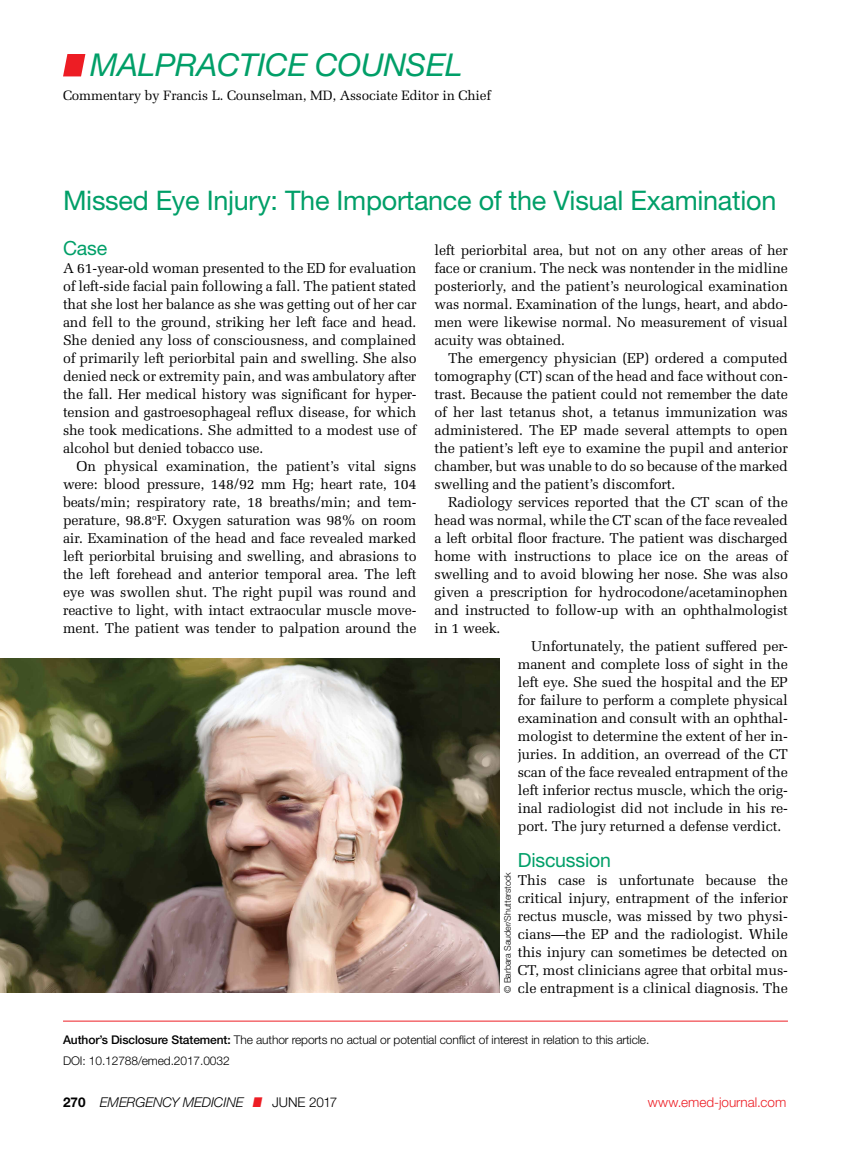
<style>
.page{position:relative;width:851px;height:1161px;background:#fff}
.page>*{position:absolute;margin:0;border:0;box-sizing:border-box;transform-origin:0 0}
.t1{font:italic 31.5px "Helvetica Neue LT Std";letter-spacing:-.01em;color:#009f68}
.t2{font:27px "Helvetica Neue LT Std";letter-spacing:-.01em;color:#009f68}
.t3{font:19.5px "Helvetica Neue LT Std";letter-spacing:-.01em;color:#009f68}
.t4{font:14.25px/18px "Melior LT Std";letter-spacing:-.01em;color:#000;text-align:justify}
.t5{font:13.5px "Melior LT Std";letter-spacing:-.01em;color:#000}
.t6{font:italic 300 13.5px "Helvetica Neue LT Std";letter-spacing:-.005em;color:#000}
.t7{font:300 13.5px "Helvetica Neue LT Std";color:#ed1d24}
.t8{font:300 12px/21px "Helvetica Neue LT Std";letter-spacing:-.01em;color:#000}
.t9{font:300 9px "Helvetica Neue LT Std";letter-spacing:-.01em;color:#000}
.s1{font-weight:500}
.s2{font-weight:700;font-style:normal}
.s3{font-weight:900;color:#ed1d24}
.s4{font-style:normal}
</style>
<div class="page">
<svg style="left:63px;top:54px;width:22px;height:22px"></svg>
<img style="left:0;top:658px;width:500px;height:335px">
<hr style="left:63px;top:1021px;width:725px;height:1px;background:#ed1d24">
<h1 class="t1" style="left:90px;top:46px;width:374px">MALPRACTICE COUNSEL</h1>
<p class="t5" style="left:63px;top:88px;width:429px">Commentary by Francis L. Counselman, MD, Associate Editor in Chief</p>
<h2 class="t2" style="left:63px;top:184px;width:714px">Missed Eye Injury: The Importance of the Visual Examination</h2>
<h3 class="t3" style="left:63px;top:236px;width:46px">Case</h3>
<p class="t4" style="left:63px;top:259px;width:355px">A 61-year-old woman presented to the ED for evaluation of left-side facial pain following a fall. The patient stated that she lost her balance as she was getting out of her car and fell to the ground, striking her left face and head.<br>She denied any loss of consciousness, and complained of primarily left periorbital pain and swelling. She also denied neck or extremity pain, and was ambulatory after the fall. Her medical history was significant for hyper&shy;tension and gastroesophageal reflux disease, for which she took medications. She admitted to a modest use of alcohol but denied tobacco use.</p>
<p class="t4" style="left:63px;top:457px;width:355px;text-indent:14px">On physical examination, the patient’s vital signs were: blood pressure, 148/92 mm Hg; heart rate, 104 beats/min; respiratory rate, 18 breaths/min; and tem&shy;perature, 98.8<sup>o</sup>F. Oxygen saturation was 98% on room air. Examination of the head and face revealed marked left periorbital bruising and swelling, and abrasions to the left forehead and anterior temporal area. The left eye was swollen shut. The right pupil was round and reactive to light, with intact extraocular muscle move&shy;ment. The patient was tender to palpation around the</p>
<p class="t4" style="left:434px;top:241px;width:355px">left periorbital area, but not on any other areas of her face or cranium. The neck was nontender in the midline posteriorly, and the patient’s neurological examination was normal. Examination of the lungs, heart, and abdo&shy;men were likewise normal. No measurement of visual acuity was obtained.</p>
<p class="t4" style="left:434px;top:349px;width:355px;text-indent:13px">The emergency physician (EP) ordered a computed tomography (CT) scan of the head and face without con&shy;trast. Because the patient could not remember the date of her last tetanus shot, a tetanus immunization was administered. The EP made several attempts to open the patient’s left eye to examine the pupil and anterior chamber, but was unable to do so because of the marked swelling and the patient’s discomfort.</p>
<p class="t4" style="left:448px;top:493px;width:341px">Radiology services reported that the CT scan of the</p>
<p class="t4" style="left:434px;top:511px;width:355px">head was normal, while the CT scan of the face revealed</p>
<p class="t4" style="left:434px;top:529px;width:355px">a left orbital floor fracture. The patient was discharged</p>
<p class="t4" style="left:434px;top:547px;width:355px">home with instructions to place ice on the areas of</p>
<p class="t4" style="left:434px;top:565px;width:355px">swelling and to avoid blowing her nose. She was also</p>
<p class="t4" style="left:434px;top:583px;width:355px">given a prescription for hydrocodone/acetaminophen</p>
<p class="t4" style="left:434px;top:601px;width:355px">and instructed to follow-up with an ophthalmologist</p>
<p class="t4" style="left:434px;top:619px;width:68px">in 1 week.</p>
<p class="t4" style="left:531px;top:637px;width:258px">Unfortunately, the patient suffered per-</p>
<p class="t4" style="left:518px;top:655px;width:271px">manent and complete loss of sight in the</p>
<p class="t4" style="left:518px;top:673px;width:272px">left eye. She sued the hospital and the EP</p>
<p class="t4" style="left:518px;top:691px;width:271px">for failure to perform a complete physical</p>
<p class="t4" style="left:518px;top:709px;width:271px">examination and consult with an ophthal-</p>
<p class="t4" style="left:518px;top:727px;width:271px">mologist to determine the extent of her in-</p>
<p class="t4" style="left:518px;top:745px;width:272px">juries. In addition, an overread of the CT</p>
<p class="t4" style="left:518px;top:763px;width:271px">scan of the face revealed entrapment of the</p>
<p class="t4" style="left:518px;top:781px;width:272px">left inferior rectus muscle, which the orig-</p>
<p class="t4" style="left:518px;top:799px;width:272px">inal radiologist did not include in his re-</p>
<p class="t4" style="left:518px;top:817px;width:265px">port. The jury returned a defense verdict.</p>
<h3 class="t3" style="left:518px;top:848px;width:95px">Discussion</h3>
<p class="t4" style="left:518px;top:871px;width:272px">This case is unfortunate because the critical injury, entrapment of the inferior rectus muscle, was missed by two physi&shy;cians—the EP and the radiologist. While this injury can sometimes be detected on CT, most clinicians agree that orbital mus&shy;cle entrapment is a clinical diagnosis. The</p>
<p class="t9" style="left:502px;top:993px;width:122px;rotate:-90deg">© Barbara Sauder/Shutterstock</p>
<p class="t8" style="left:63px;top:1029px;width:588px"><span class="s1">Author’s Disclosure Statement:</span> The author reports no actual or potential conflict of interest in relation to this article.<br>DOI: 10.12788/emed.2017.0032</p>
<p class="t6" style="left:63px;top:1094px;width:276px"><span class="s2">270</span> EMERGENCY MEDICINE <span class="s3">I</span> <span class="s4">JUNE 2017</span></p>
<p class="t7" style="left:647px;top:1094px;width:140px">www.emed-journal.com</p>
</div>
